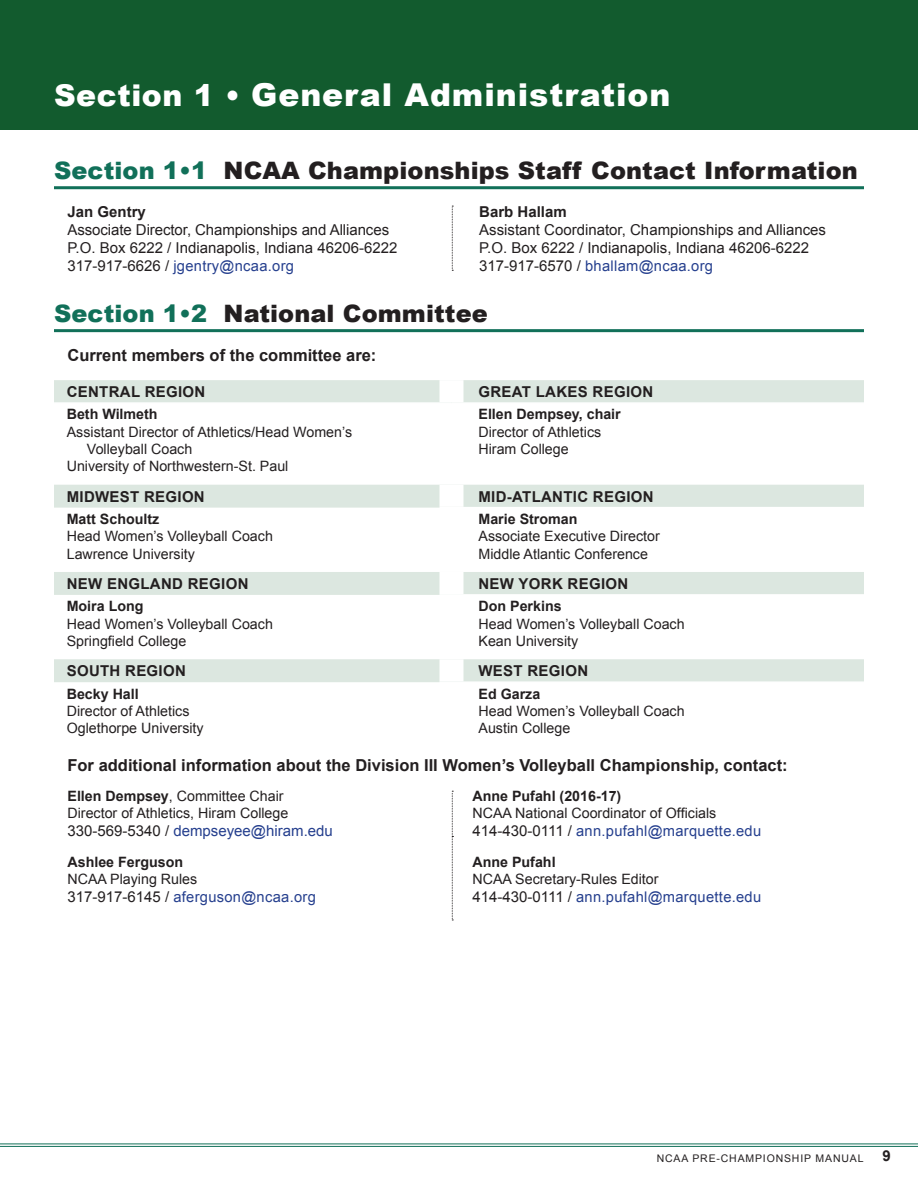
<style>
.page{position:relative;width:918px;height:1188px;background:#fff}
.page>*{position:absolute;margin:0;border:0;box-sizing:border-box;transform-origin:0 0}
.t1{font:900 31.5px "Arial";letter-spacing:.03em;color:#fff}
.t2{font:900 24px "Arial";letter-spacing:.005em;color:#231f20}
.t3{font:700 16.5px "Arial";color:#231f20}
.t4{font:15px/18px "Arial";color:#231f20}
.t5{font:700 15px "Arial";letter-spacing:.02em;color:#231f20}
.t6{font:15px "Arial";color:#253f8e}
.t7{font:700 15px "Arial";color:#231f20}
.t8{font:14.7px "Arial";letter-spacing:.02em;color:#253f8e}
.t9{font:14.25px/17.2px "Arial";color:#231f20}
.t10{font:700 14.25px "Arial";color:#231f20}
.t11{font:10.5px "Arial";letter-spacing:.08em;color:#231f20}
.s1{font-size:30px}
.s2{color:#117059}
.s3{font-size:15px;color:#231f20}
.s4{font-weight:700}
.s5{color:#231f20}
</style>
<div class="page">
<hr style="left:54px;top:186px;width:810px;height:3px;background:#117059">
<hr style="left:54px;top:329px;width:810px;height:3px;background:#117059">
<svg style="left:452px;top:206px;width:1px;height:65px"></svg>
<svg style="left:54px;top:380px;width:810px;height:302px"></svg>
<hr style="left:54px;top:402px;width:398px;height:2px;background:#fff">
<div style="left:440px;top:380px;width:24px;height:22px;background:#fff"></div>
<hr style="left:452px;top:402px;width:412px;height:2px;background:#fff">
<div style="left:440px;top:485px;width:24px;height:22px;background:#fff"></div>
<hr style="left:440px;top:507px;width:424px;height:1px;background:#fff">
<div style="left:440px;top:572px;width:24px;height:22px;background:#fff"></div>
<hr style="left:440px;top:594px;width:424px;height:2px;background:#fff">
<div style="left:440px;top:659px;width:24px;height:22px;background:#fff"></div>
<hr style="left:440px;top:681px;width:424px;height:2px;background:#fff">
<svg style="left:452px;top:791px;width:1px;height:130px"></svg>
<div style="left:0;top:0;width:918px;height:130px;background:#125b2e"></div>
<hr style="left:0;top:1144px;width:918px;height:1px;background:#117059">
<hr style="left:0;top:1146px;width:918px;height:1px;background:#117059">
<h1 class="t1" style="left:54px;top:72px;width:618px"><span class="s1">Section 1 •</span> General Administration</h1>
<h2 class="t2" style="left:54px;top:153px;width:805px"><span class="s2">Section 1•1</span> NCAA Championships Staff Contact Information</h2>
<p class="t7" style="left:68px;top:201px;width:80px">Jan Gentry</p>
<p class="t4" style="left:68px;top:221px;width:331px">Associate Director, Championships and Alliances<br>P.O. Box 6222 / Indianapolis, Indiana 46206-6222</p>
<p class="t8" style="left:68px;top:256px;width:228px"><span class="s3">317-917-6626 /</span> jgentry@ncaa.org</p>
<p class="t7" style="left:479px;top:201px;width:89px">Barb Hallam</p>
<p class="t4" style="left:479px;top:221px;width:348px">Assistant Coordinator, Championships and Alliances<br>P.O. Box 6222 / Indianapolis, Indiana 46206-6222</p>
<p class="t8" style="left:479px;top:256px;width:235px"><span class="s3">317-917-6570 /</span> bhallam@ncaa.org</p>
<h2 class="t2" style="left:54px;top:296px;width:435px"><span class="s2">Section 1•2</span> National Committee</h2>
<p class="t3" style="left:68px;top:344px;width:310px">Current members of the committee are:</p>
<p class="t5" style="left:67px;top:382px;width:140px">CENTRAL REGION</p>
<p class="t5" style="left:478px;top:382px;width:176px">GREAT LAKES REGION</p>
<p class="t10" style="left:67px;top:405px;width:92px">Beth Wilmeth</p>
<p class="t9" style="left:67px;top:423px;width:287px">Assistant Director of Athletics/Head Women’s</p>
<p class="t9" style="left:87px;top:440px;width:107px">Volleyball Coach</p>
<p class="t9" style="left:67px;top:458px;width:223px">University of Northwestern-St. Paul</p>
<p class="t10" style="left:479px;top:405px;width:144px">Ellen Dempsey, chair</p>
<p class="t9" style="left:479px;top:423px;width:124px">Director of Athletics<br>Hiram College</p>
<p class="t5" style="left:67px;top:486px;width:140px">MIDWEST REGION</p>
<p class="t5" style="left:478px;top:486px;width:177px">MID-ATLANTIC REGION</p>
<p class="t10" style="left:67px;top:509px;width:94px">Matt Schoultz</p>
<p class="t9" style="left:67px;top:528px;width:208px">Head Women’s Volleyball Coach<br>Lawrence University</p>
<p class="t10" style="left:479px;top:509px;width:100px">Marie Stroman</p>
<p class="t9" style="left:479px;top:528px;width:183px">Associate Executive Director<br>Middle Atlantic Conference</p>
<p class="t5" style="left:67px;top:574px;width:183px">NEW ENGLAND REGION</p>
<p class="t5" style="left:478px;top:574px;width:151px">NEW YORK REGION</p>
<p class="t10" style="left:67px;top:597px;width:78px">Moira Long</p>
<p class="t9" style="left:67px;top:615px;width:208px">Head Women’s Volleyball Coach<br>Springfield College</p>
<p class="t10" style="left:479px;top:597px;width:85px">Don Perkins</p>
<p class="t9" style="left:479px;top:615px;width:208px">Head Women’s Volleyball Coach<br>Kean University</p>
<p class="t5" style="left:67px;top:661px;width:121px">SOUTH REGION</p>
<p class="t5" style="left:478px;top:661px;width:111px">WEST REGION</p>
<p class="t10" style="left:67px;top:684px;width:74px">Becky Hall</p>
<p class="t9" style="left:67px;top:702px;width:138px">Director of Athletics<br>Oglethorpe University</p>
<p class="t10" style="left:479px;top:684px;width:63px">Ed Garza</p>
<p class="t9" style="left:479px;top:702px;width:208px">Head Women’s Volleyball Coach<br>Austin College</p>
<p class="t3" style="left:68px;top:755px;width:722px">For additional information about the Division III Women’s Volleyball Championship, contact:</p>
<p class="t9" style="left:68px;top:788px;width:222px"><span class="s4">Ellen Dempsey</span>, Committee Chair<br>Director of Athletics, Hiram College</p>
<p class="t6" style="left:68px;top:821px;width:267px"><span class="s5">330-569-5340 /</span> dempseyee@hiram.edu</p>
<p class="t10" style="left:472px;top:787px;width:150px">Anne Pufahl (2016-17)</p>
<p class="t9" style="left:472px;top:805px;width:245px">NCAA National Coordinator of Officials</p>
<p class="t8" style="left:472px;top:822px;width:290px"><span class="s3">414-430-0111 /</span> ann.pufahl@marquette.edu</p>
<p class="t10" style="left:68px;top:853px;width:117px">Ashlee Ferguson</p>
<p class="t9" style="left:68px;top:871px;width:131px">NCAA Playing Rules</p>
<p class="t8" style="left:68px;top:888px;width:250px"><span class="s3">317-917-6145 /</span> aferguson@ncaa.org</p>
<p class="t10" style="left:472px;top:853px;width:85px">Anne Pufahl</p>
<p class="t9" style="left:472px;top:871px;width:188px">NCAA Secretary-Rules Editor</p>
<p class="t8" style="left:472px;top:888px;width:290px"><span class="s3">414-430-0111 /</span> ann.pufahl@marquette.edu</p>
<p class="t11" style="left:657px;top:1151px;width:208px">NCAA PRE-CHAMPIONSHIP MANUAL</p>
<p class="t5" style="left:883px;top:1146px;width:10px">9</p>
</div>
